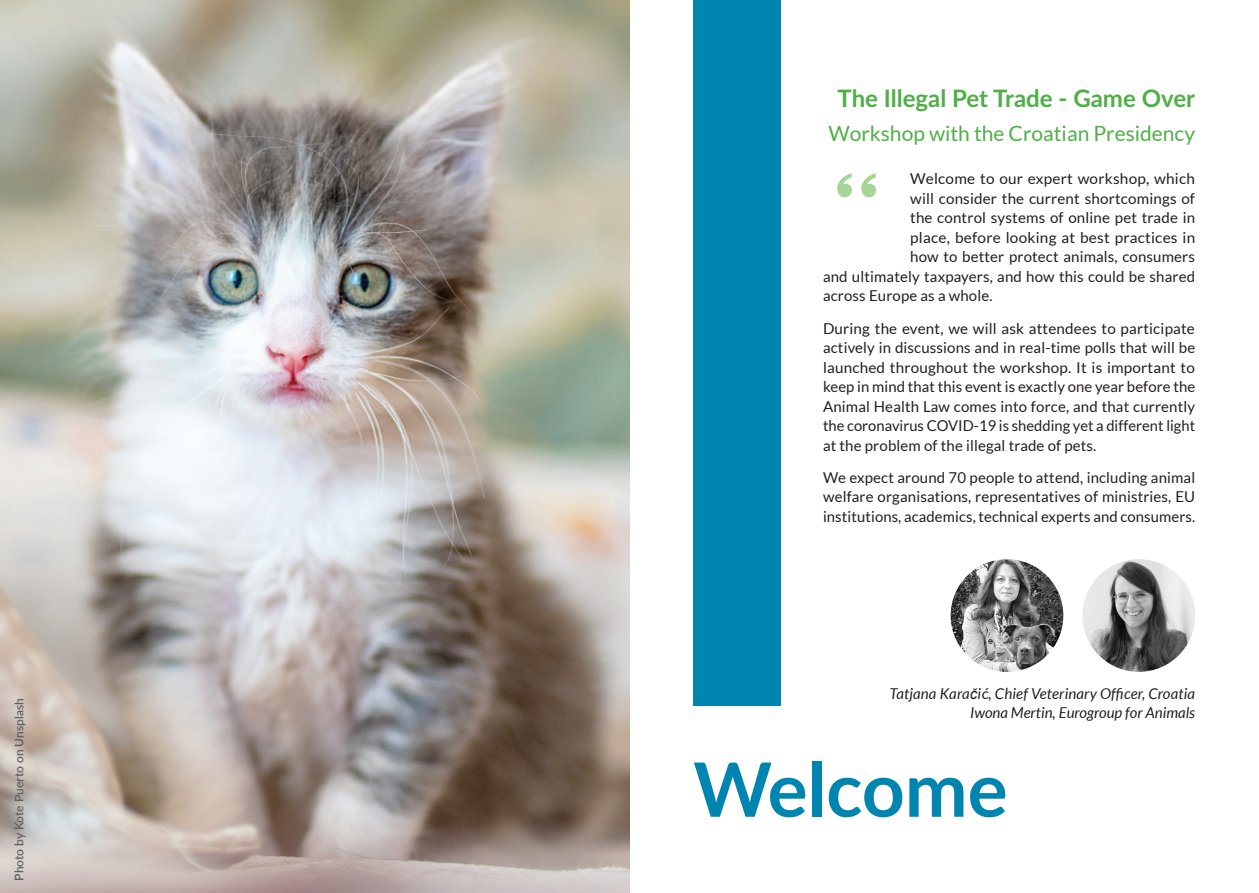
<style>
.page{position:relative;width:1259px;height:893px;background:#fff}
.page>*{position:absolute;margin:0;border:0;box-sizing:border-box;transform-origin:0 0}
.t1{font:108px "Letter Gothic Std";color:#a7d497}
.t2{font:700 75px "Lato";color:#0085b0}
.t3{font:700 24px "Lato";color:#4faf47}
.t4{font:21px "Lato";color:#4faf47}
.t5{font:15px/19.5px "Lato";letter-spacing:.01em;color:#231f20;text-align:justify}
.t6{font:italic 15px/19.5px "Lato";color:#231f20;text-align:right}
.t7{font:600 12px "Lato";color:#5d6161}
.s1{font-family:"Arial"}
.s2{font-style:normal}
</style>
<div class="page">
<div style="left:693px;top:0;width:87px;height:706px;background:#0085b0"></div>
<img style="left:1082px;top:559px;width:113px;height:113px;border-radius:56px">
<img style="left:0;top:0;width:629px;height:893px">
<img style="left:950px;top:559px;width:113px;height:113px;border-radius:56px">
<p class="t7" style="left:10px;top:881px;width:184px;rotate:-90deg">Photo by Kote Puerto on Unsplash</p>
<h3 class="t3" style="left:837px;top:80px;width:359px">The Illegal Pet Trade - Game Over</h3>
<h3 class="t4" style="left:828px;top:121px;width:368px">Workshop with the Croatian Presidency</h3>
<h1 class="t1" style="left:823px;top:152px;width:66px">“</h1>
<p class="t5" style="left:910px;top:169px;width:286px">Welcome to our expert workshop, which</p>
<p class="t5" style="left:910px;top:189px;width:286px">will consider the current shortcomings of</p>
<p class="t5" style="left:910px;top:208px;width:286px">the control systems of online pet trade in</p>
<p class="t5" style="left:910px;top:228px;width:286px">place, before looking at best practices in</p>
<p class="t5" style="left:910px;top:247px;width:286px">how to better protect animals, consumers</p>
<p class="t5" style="left:823px;top:267px;width:374px">and ultimately taxpayers, and how this could be shared</p>
<p class="t5" style="left:823px;top:286px;width:171px">across Europe as a whole.</p>
<p class="t5" style="left:823px;top:318px;width:374px">During the event, we will ask attendees to participate actively in discussions and in real-time polls that will be launched throughout the workshop. It is important to keep in mind that this event is exactly one year before the Animal Health Law comes into force, and that currently the coronavirus COVID-19 is shedding yet a different light at the problem of the illegal trade of pets.</p>
<p class="t5" style="left:823px;top:468px;width:374px">We expect around 70 people to attend, including animal welfare organisations, representatives of ministries, EU institutions, academics, technical experts and consumers.</p>
<p class="t6" style="left:889px;top:684px;width:307px">Tatjana Kara<span class="s1">č</span>i<span class="s2">ć</span>, Chief Veterinary Officer, Croatia<br>Iwona Mertin, Eurogroup for Animals</p>
<h2 class="t2" style="left:693px;top:734px;width:316px">Welcome</h2>
</div>
